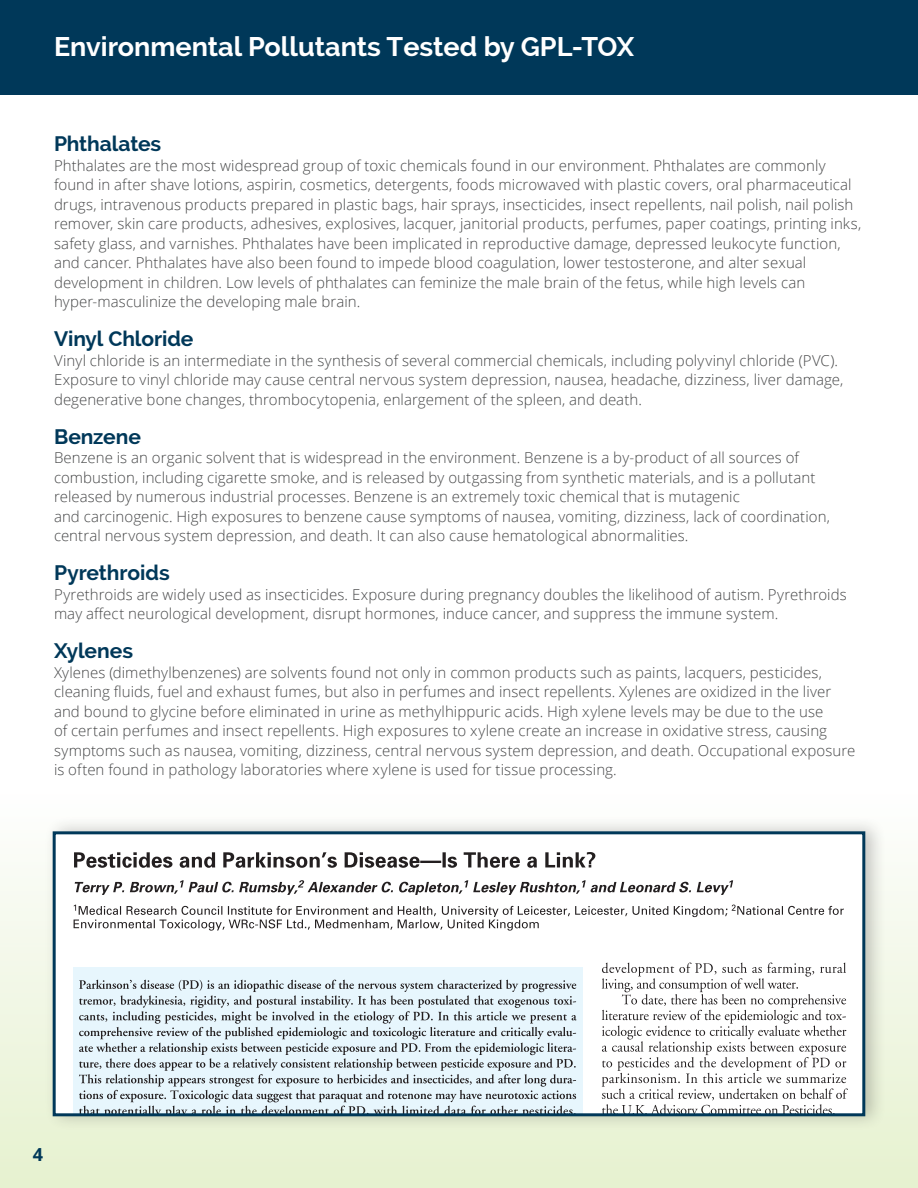
<style>
.page{position:relative;width:918px;height:1188px;background:#fff}
.page>*{position:absolute;margin:0;border:0;box-sizing:border-box;transform-origin:0 0}
.Body_Text{font:700 27px "Raleway";color:#fff}
.Body_Text-2{font:700 21px "Raleway";letter-spacing:-.005em;color:#003859}
.t1{font:700 18px "Open Sans";color:#003859}
.t2{font:300 15px/19.5px "Open Sans";letter-spacing:.005em;color:#464748}
</style>
<div class="page">
<div style="left:0;top:0;width:918px;height:94px;background:#003859"></div>
<div style="left:0;top:794px;width:918px;height:394px;background:linear-gradient(to bottom,#fefefe,#e6f1cf)"></div>
<div style="left:44px;top:816px;width:843px;height:315px;background:#231f20;opacity:.25"></div>
<div style="left:54px;top:833px;width:810px;height:282px;background:#fff"></div>
<svg style="left:602px;top:963px;width:246px;height:149px"></svg>
<svg style="left:74px;top:852px;width:521px;height:16px"></svg>
<svg style="left:75px;top:880px;width:658px;height:15px"></svg>
<svg style="left:74px;top:905px;width:770px;height:26px"></svg>
<div style="left:73px;top:968px;width:509px;height:147px;background:#e7f6fd"></div>
<svg style="left:79px;top:980px;width:498px;height:132px"></svg>
<div style="left:53px;top:831px;width:812px;height:285px;border:3px solid #003859"></div>
<p class="Body_Text" style="left:54px;top:32px;width:582px">Environmental Pollutants Tested by GPL-TOX</p>
<p class="Body_Text-2" style="left:54px;top:132px;width:109px">Phthalates</p>
<p class="t2" style="left:54px;top:155px;width:809px">Phthalates are the most widespread group of toxic chemicals found in our environment. Phthalates are commonly found in after shave lotions, aspirin, cosmetics, detergents, foods microwaved with plastic covers, oral pharmaceutical drugs, intravenous products prepared in plastic bags, hair sprays, insecticides, insect repellents, nail polish, nail polish remover, skin care products, adhesives, explosives, lacquer, janitorial products, perfumes, paper coatings, printing inks, safety glass, and varnishes. Phthalates have been implicated in reproductive damage, depressed leukocyte function, and cancer. Phthalates have also been found to impede blood coagulation, lower testosterone, and alter sexual development in children. Low levels of phthalates can feminize the male brain of the fetus, while high levels can</p>
<p class="t2" style="left:54px;top:292px;width:308px">hyper-masculinize the developing male brain.</p>
<p class="Body_Text-2" style="left:54px;top:327px;width:141px">Vinyl Chloride</p>
<p class="t2" style="left:54px;top:350px;width:791px">Vinyl chloride is an intermediate in the synthesis of several commercial chemicals, including polyvinyl chloride (PVC).<br>Exposure to vinyl chloride may cause central nervous system depression, nausea, headache, dizziness, liver damage, degenerative bone changes, thrombocytopenia, enlargement of the spleen, and death.</p>
<p class="Body_Text-2" style="left:54px;top:425px;width:88px">Benzene</p>
<p class="t2" style="left:54px;top:448px;width:778px">Benzene is an organic solvent that is widespread in the environment. Benzene is a by-product of all sources of combustion, including cigarette smoke, and is released by outgassing from synthetic materials, and is a pollutant released by numerous industrial processes. Benzene is an extremely toxic chemical that is mutagenic<br>and carcinogenic. High exposures to benzene cause symptoms of nausea, vomiting, dizziness, lack of coordination,</p>
<p class="t2" style="left:54px;top:526px;width:636px">central nervous system depression, and death. It can also cause hematological abnormalities.</p>
<p class="Body_Text-2" style="left:54px;top:561px;width:117px">Pyrethroids</p>
<p class="t2" style="left:54px;top:584px;width:794px">Pyrethroids are widely used as insecticides. Exposure during pregnancy doubles the likelihood of autism. Pyrethroids may affect neurological development, disrupt hormones, induce cancer, and suppress the immune system.</p>
<p class="Body_Text-2" style="left:54px;top:639px;width:81px">Xylenes</p>
<p class="t2" style="left:54px;top:662px;width:803px">Xylenes (dimethylbenzenes) are solvents found not only in common products such as paints, lacquers, pesticides, cleaning fluids, fuel and exhaust fumes, but also in perfumes and insect repellents. Xylenes are oxidized in the liver and bound to glycine before eliminated in urine as methylhippuric acids. High xylene levels may be due to the use<br>of certain perfumes and insect repellents. High exposures to xylene create an increase in oxidative stress, causing symptoms such as nausea, vomiting, dizziness, central nervous system depression, and death. Occupational exposure is often found in pathology laboratories where xylene is used for tissue processing.</p>
<p class="t1" style="left:33px;top:1141px;width:12px">4</p>
</div>
